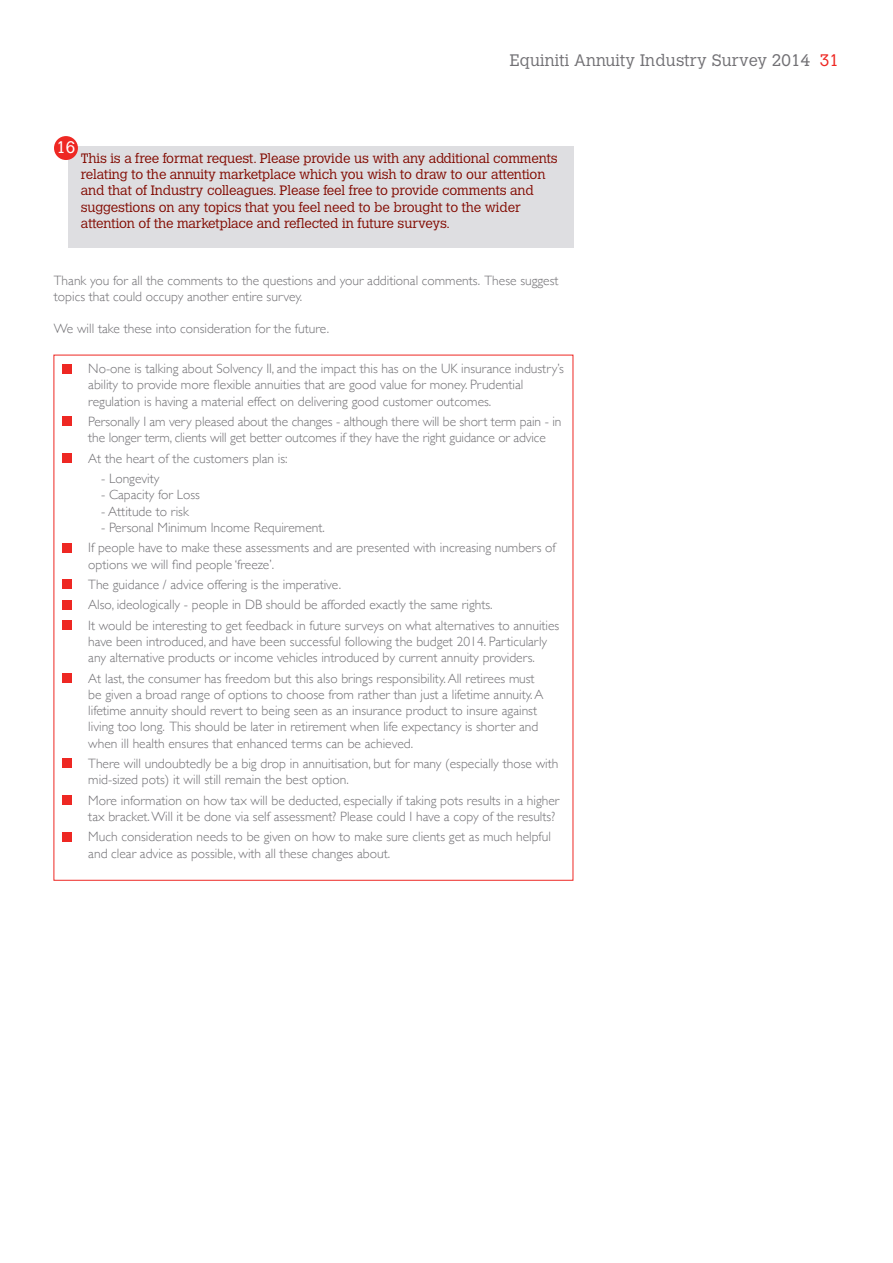
<style>
.page{position:relative;width:893px;height:1263px;background:#fff}
.page>*{position:absolute;margin:0;border:0;box-sizing:border-box;transform-origin:0 0}
.t1{font:300 16.5px "Calvert";letter-spacing:.01em;color:#717074}
.t2{font:300 16.5px "Calvert";color:#fff}
.t3{font:300 13.5px/16.2px "Gill Sans";color:#717074}
.t4{font:300 13.5px/16.2px "Calvert";letter-spacing:-.01em;color:#820a01}
.s1{color:#ee2823}
</style>
<div class="page">
<div style="left:68px;top:146px;width:505px;height:102px;background:#dedee1"></div>
<div style="left:54px;top:136px;width:24px;height:24px;background:#ee2823;border-radius:50%"></div>
<div style="left:63px;top:364px;width:9px;height:9px;background:#ee2823"></div>
<div style="left:63px;top:417px;width:9px;height:9px;background:#ee2823"></div>
<div style="left:63px;top:453px;width:9px;height:10px;background:#ee2823"></div>
<div style="left:63px;top:543px;width:9px;height:9px;background:#ee2823"></div>
<div style="left:63px;top:580px;width:9px;height:9px;background:#ee2823"></div>
<div style="left:63px;top:600px;width:9px;height:9px;background:#ee2823"></div>
<div style="left:63px;top:620px;width:9px;height:10px;background:#ee2823"></div>
<div style="left:63px;top:673px;width:9px;height:10px;background:#ee2823"></div>
<div style="left:63px;top:759px;width:9px;height:9px;background:#ee2823"></div>
<div style="left:63px;top:795px;width:9px;height:10px;background:#ee2823"></div>
<div style="left:63px;top:832px;width:9px;height:9px;background:#ee2823"></div>
<p class="t1" style="left:510px;top:51px;width:331px">Equiniti Annuity Industry Survey 2014 <span class="s1">31</span></p>
<p class="t2" style="left:57px;top:138px;width:20px">16</p>
<p class="t4" style="left:81px;top:150px;width:478px">This is a free format request. Please provide us with any additional comments relating to the annuity marketplace which you wish to draw to our attention and that of Industry colleagues. Please feel free to provide comments and suggestions on any topics that you feel need to be brought to the wider attention of the marketplace and reflected in future surveys.</p>
<p class="t3" style="left:54px;top:271px;width:506px">Thank you for all the comments to the questions and your additional comments. These suggest topics that could occupy another entire survey.</p>
<p class="t3" style="left:54px;top:320px;width:277px">We will take these into consideration for the future.</p>
<p class="t3" style="left:88px;top:360px;width:477px">No-one is talking about Solvency II, and the impact this has on the UK insurance industry’s ability to provide more flexible annuities that are good value for money. Prudential regulation is having a material effect on delivering good customer outcomes.</p>
<p class="t3" style="left:88px;top:413px;width:475px">Personally I am very pleased about the changes - although there will be short term pain - in the longer term, clients will get better outcomes if they have the right guidance or advice</p>
<p class="t3" style="left:88px;top:450px;width:201px">At the heart of the customers plan is:</p>
<p class="t3" style="left:101px;top:470px;width:60px">- Longevity</p>
<p class="t3" style="left:101px;top:486px;width:101px">- Capacity for Loss</p>
<p class="t3" style="left:101px;top:502px;width:89px">- Attitude to risk</p>
<p class="t3" style="left:88px;top:517px;width:469px;line-height:20.4px;text-indent:13px">- Personal Minimum Income Requirement.<br>If people have to make these assessments and are presented with increasing numbers of</p>
<p class="t3" style="left:88px;top:553px;width:473px;line-height:20.4px">options we will find people ‘freeze’.<br>The guidance / advice offering is the imperative.<br>Also, ideologically - people in DB should be afforded exactly the same rights.<br>It would be interesting to get feedback in future surveys on what alternatives to annuities</p>
<p class="t3" style="left:88px;top:633px;width:460px">have been introduced, and have been successful following the budget 2014. Particularly any alternative products or income vehicles introduced by current annuity providers.</p>
<p class="t3" style="left:88px;top:670px;width:457px">At last, the consumer has freedom but this also brings responsibility. All retirees must be given a broad range of options to choose from rather than just a lifetime annuity. A lifetime annuity should revert to being seen as an insurance product to insure against living too long. This should be later in retirement when life expectancy is shorter and when ill health ensures that enhanced terms can be achieved.</p>
<p class="t3" style="left:88px;top:755px;width:472px">There will undoubtedly be a big drop in annuitisation, but for many (especially those with mid-sized pots) it will still remain the best option.</p>
<p class="t3" style="left:88px;top:791px;width:473px">More information on how tax will be deducted, especially if taking pots results in a higher tax bracket. Will it be done via self assessment? Please could I have a copy of the results?</p>
<p class="t3" style="left:88px;top:828px;width:464px">Much consideration needs to be given on how to make sure clients get as much helpful and clear advice as possible, with all these changes about.</p>
</div>
